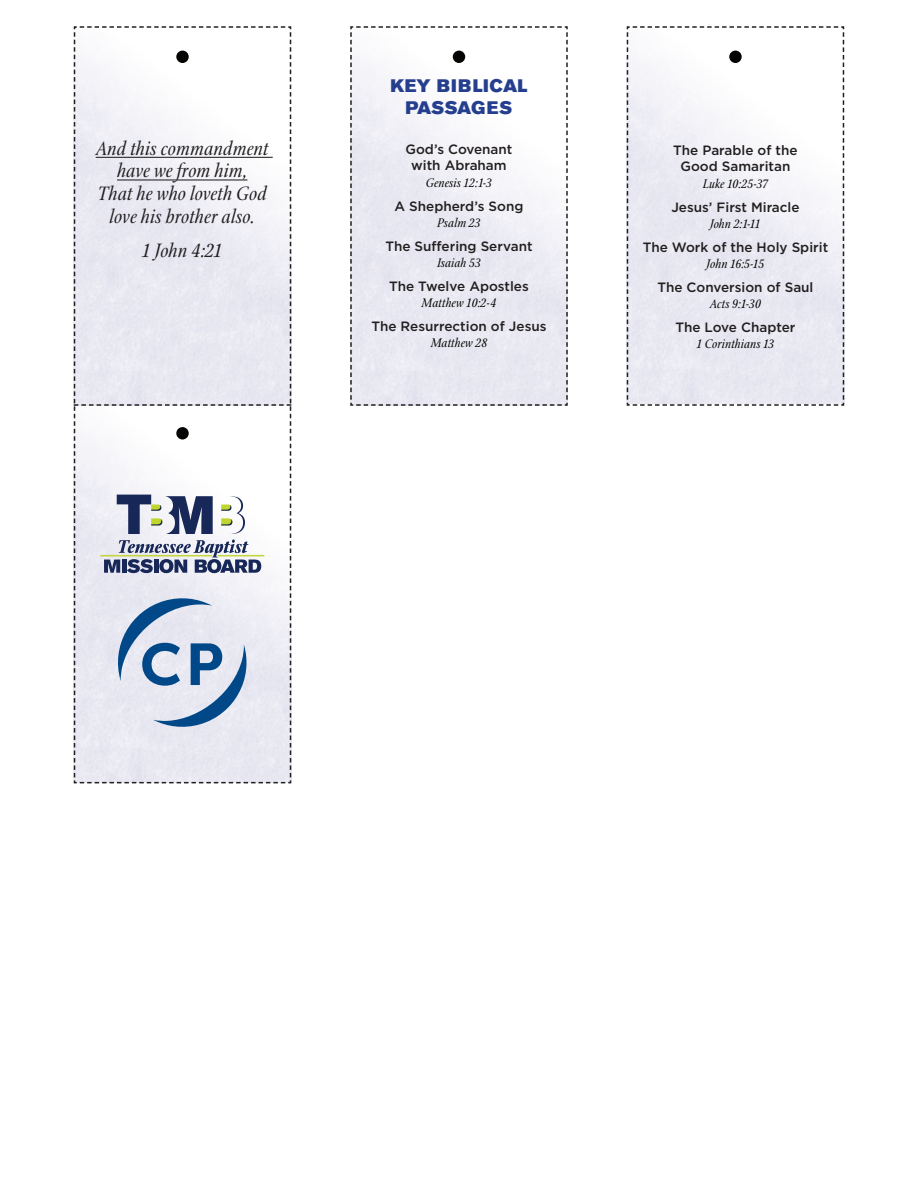
<style>
.page{position:relative;width:918px;height:1188px;background:#fff}
.page>*{position:absolute;margin:0;border:0;box-sizing:border-box;transform-origin:0 0}
.t1{font:italic 21px/22.6px "Stone Print";color:#231f20;text-align:center}
.t2{font:18px/21.6px "Akzidenz Grotesk Std Super";letter-spacing:.02em;color:#253f8e;text-align:center}
.t3{font:500 13.5px/16.2px "Gotham";color:#231f20;text-align:center}
.t4{font:italic 13.5px "Stone Print";color:#040503}
</style>
<div class="page">
<svg style="left:350px;top:26px;width:218px;height:380px"></svg>
<svg style="left:626px;top:26px;width:219px;height:380px"></svg>
<svg style="left:74px;top:26px;width:217px;height:757px"></svg>
<h1 class="t1" style="left:96px;top:137px;width:175px">And this commandment have we from him,<br>That he who loveth God love his brother also.</h1>
<h1 class="t1" style="left:142px;top:239px;width:82px">1 John 4:21</h1>
<h2 class="t2" style="left:390px;top:75px;width:138px">KEY BIBLICAL<br>PASSAGES</h2>
<p class="t3" style="left:406px;top:141px;width:108px">God’s Covenant with Abraham</p>
<p class="t4" style="left:426px;top:174px;width:68px">Genesis 12:1-3</p>
<p class="t3" style="left:394px;top:198px;width:131px">A Shepherd’s Song</p>
<p class="t4" style="left:437px;top:215px;width:45px">Psalm 23</p>
<p class="t3" style="left:385px;top:238px;width:149px">The Suffering Servant</p>
<p class="t4" style="left:437px;top:255px;width:45px">Isaiah 53</p>
<p class="t3" style="left:389px;top:278px;width:141px">The Twelve Apostles</p>
<p class="t4" style="left:422px;top:295px;width:76px">Matthew 10:2-4</p>
<p class="t3" style="left:371px;top:318px;width:177px">The Resurrection of Jesus</p>
<p class="t4" style="left:431px;top:335px;width:58px">Matthew 28</p>
<p class="t3" style="left:673px;top:142px;width:126px">The Parable of the<br>Good Samaritan</p>
<p class="t4" style="left:703px;top:175px;width:67px">Luke 10:25-37</p>
<p class="t3" style="left:671px;top:199px;width:130px">Jesus’ First Miracle</p>
<p class="t4" style="left:710px;top:216px;width:52px">John 2:1-11</p>
<p class="t3" style="left:643px;top:239px;width:187px">The Work of the Holy Spirit</p>
<p class="t4" style="left:707px;top:256px;width:59px">John 16:5-15</p>
<p class="t3" style="left:657px;top:279px;width:158px">The Conversion of Saul</p>
<p class="t4" style="left:710px;top:296px;width:53px">Acts 9:1-30</p>
<p class="t3" style="left:675px;top:319px;width:122px">The Love Chapter</p>
<p class="t4" style="left:696px;top:336px;width:80px">1 Corinthians 13</p>
</div>
